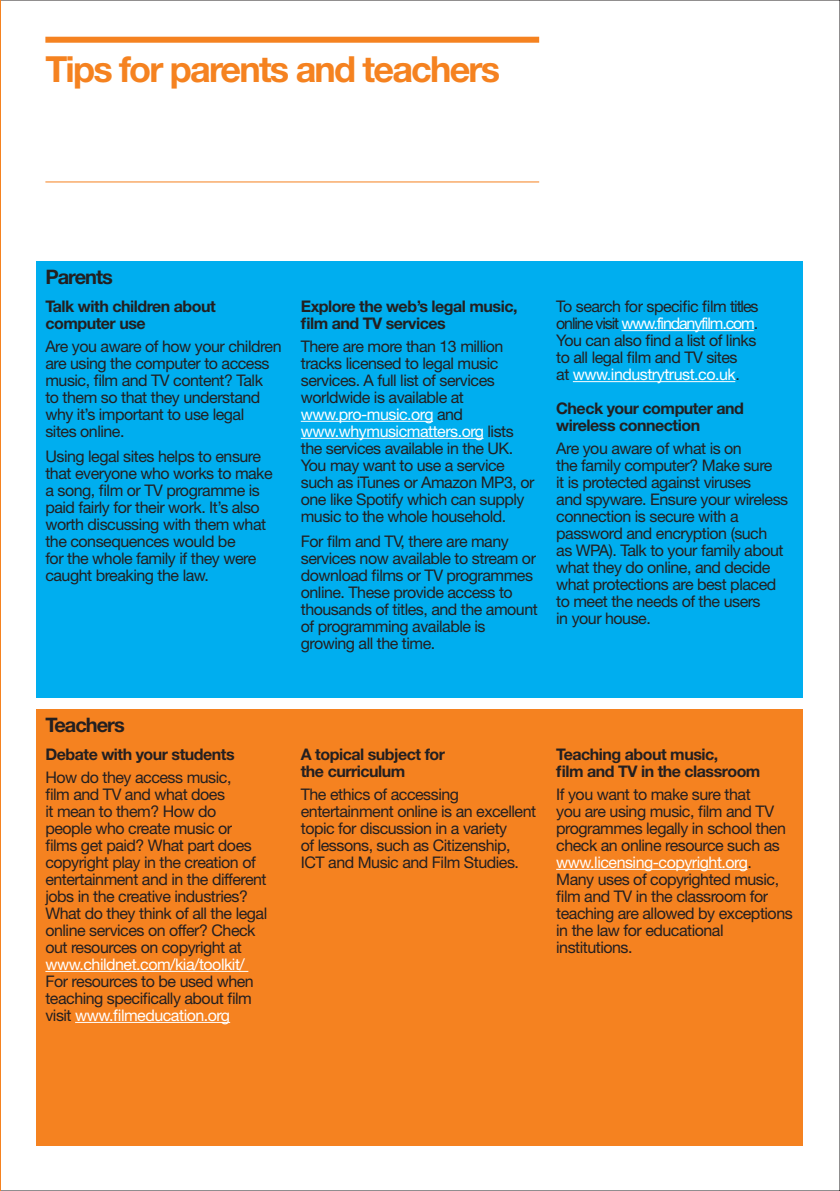
<style>
.page{position:relative;width:840px;height:1191px;background:#fff}
.page>*{position:absolute;margin:0;border:0;box-sizing:border-box;transform-origin:0 0}
.t1{font:700 36px "Helvetica Neue LT Std";letter-spacing:-.05em;color:#f58220}
.t2{font:700 20px "Helvetica Neue LT Std";letter-spacing:-.05em;color:#231f20}
.t3{font:16px/17px "Helvetica Neue LT Std";letter-spacing:-.03em;color:#231f20}
.t4{font:700 16px/17px "Helvetica Neue LT Std";letter-spacing:-.03em;color:#231f20}
.t5{font:16px "Helvetica Neue LT Std";letter-spacing:-.03em;color:#fff}
.s1{color:#fff}
</style>
<div class="page">
<div style="left:37px;top:261px;width:765px;height:436px;background:#00aeef"></div>
<div style="left:37px;top:709px;width:765px;height:436px;background:#f58220"></div>
<hr style="left:0;top:0;width:1px;height:1191px;background:#f58220">
<div style="left:45px;top:37px;width:494px;height:6px;background:#f58220"></div>
<hr style="left:45px;top:181px;width:494px;height:1px;background:#f58220">
<hr style="left:300px;top:421px;width:133px;height:1px;background:#fff">
<hr style="left:300px;top:438px;width:183px;height:1px;background:#fff">
<hr style="left:621px;top:330px;width:132px;height:1px;background:#fff">
<hr style="left:572px;top:381px;width:163px;height:1px;background:#fff">
<hr style="left:45px;top:971px;width:203px;height:1px;background:#fff">
<hr style="left:75px;top:1022px;width:155px;height:1px;background:#fff">
<hr style="left:556px;top:869px;width:191px;height:1px;background:#fff">
<h1 class="t1" style="left:45px;top:47px;width:456px">Tips for parents and teachers</h1>
<p class="t2" style="left:45px;top:264px;width:69px">Parents</p>
<p class="t4" style="left:45px;top:297px;width:172px">Talk with children about computer use</p>
<p class="t3" style="left:45px;top:337px;width:238px">Are you aware of how your children are using the computer to access music, film and TV content? Talk<br>to them so that they understand why it’s important to use legal<br>sites online.</p>
<p class="t3" style="left:45px;top:448px;width:229px">Using legal sites helps to ensure that everyone who works to make a song, film or TV programme is paid fairly for their work. It’s also worth discussing with them what the consequences would be<br>for the whole family if they were caught breaking the law.</p>
<p class="t4" style="left:300px;top:297px;width:218px">Explore the web’s legal music, film and TV services</p>
<p class="t3" style="left:300px;top:337px;width:235px">There are more than 13 million tracks licensed to legal music services. A full list of services worldwide is available at <span class="s1">www.pro-music.org</span> and <span class="s1">www.whymusicmatters.org</span> lists the services available in the UK.<br>You may want to use a service such as iTunes or Amazon MP3, or one like Spotify which can supply music to the whole household.</p>
<p class="t3" style="left:300px;top:533px;width:238px">For film and TV, there are many services now available to stream or download films or TV programmes online. These provide access to thousands of titles, and the amount of programming available is growing all the time.</p>
<p class="t3" style="left:556px;top:297px;width:204px">To search for specific film titles online visit <span class="s1">www.findanyfilm.com</span>.<br>You can also find a list of links to all legal film and TV sites<br>at <span class="s1">www.industrytrust.co.uk</span>.</p>
<p class="t4" style="left:556px;top:399px;width:189px">Check your computer and wireless connection</p>
<p class="t3" style="left:556px;top:439px;width:233px">Are you aware of what is on<br>the family computer? Make sure<br>it is protected against viruses<br>and spyware. Ensure your wireless connection is secure with a password and encryption (such<br>as WPA). Talk to your family about what they do online, and decide what protections are best placed to meet the needs of the users<br>in your house.</p>
<p class="t2" style="left:45px;top:712px;width:81px">Teachers</p>
<p class="t4" style="left:45px;top:745px;width:191px">Debate with your students</p>
<p class="t3" style="left:45px;top:768px;width:223px">How do they access music,<br>film and TV and what does<br>it mean to them? How do<br>people who create music or films get paid? What part does copyright play in the creation of entertainment and in the different jobs in the creative industries?<br>What do they think of all the legal online services on offer? Check out resources on copyright at</p>
<p class="t5" style="left:45px;top:954px;width:201px">www.childnet.com/kia/toolkit/</p>
<p class="t3" style="left:45px;top:972px;width:210px">For resources to be used when teaching specifically about film visit <span class="s1">www.filmeducation.org</span></p>
<p class="t4" style="left:300px;top:745px;width:146px">A topical subject for the curriculum</p>
<p class="t3" style="left:300px;top:785px;width:237px">The ethics of accessing entertainment online is an excellent topic for discussion in a variety<br>of lessons, such as Citizenship,<br>ICT and Music and Film Studies.</p>
<p class="t4" style="left:556px;top:745px;width:206px">Teaching about music,<br>film and TV in the classroom</p>
<p class="t3" style="left:556px;top:785px;width:238px">If you want to make sure that<br>you are using music, film and TV programmes legally in school then check an online resource such as <span class="s1">www.licensing-copyright.org</span>.<br>Many uses of copyrighted music, film and TV in the classroom for teaching are allowed by exceptions in the law for educational institutions.</p>
</div>
